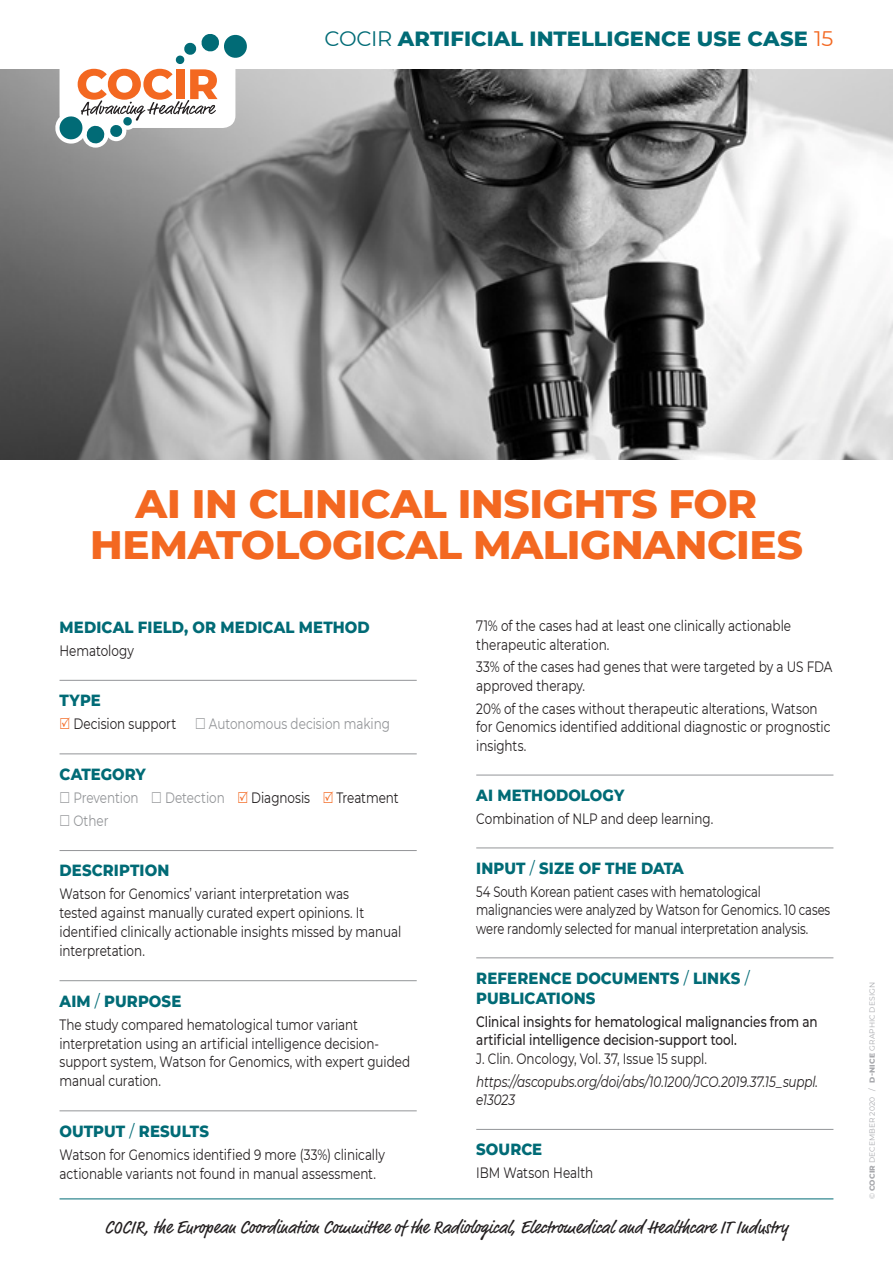
<style>
.page{position:relative;width:893px;height:1263px;background:#fff}
.page>*{position:absolute;margin:0;border:0;box-sizing:border-box;transform-origin:0 0}
.t1{font:800 40.5px/40.5px "Montserrat";letter-spacing:-.01em;color:#f36821;text-align:center}
.t2{font:800 21px "Montserrat";letter-spacing:.005em;color:#016b76}
.t3{font:18px "Market";color:#231f20}
.t4{font:800 16.5px/20.4px "Montserrat";letter-spacing:.01em;color:#016b76;scale:.9 1}
.t5{font:15px/18.9px "Montserrat";letter-spacing:-.005em;color:#231f20;scale:.8 1}
.t6{font:15px/18.5px "Montserrat";letter-spacing:-.005em;color:#231f20;scale:.77 1}
.t7{font:500 15px/18.6px "Montserrat";letter-spacing:-.005em;color:#231f20;scale:.8 1}
.t8{font:italic 15px/18.5px "Montserrat";letter-spacing:-.015em;color:#231f20;scale:.8 1}
.t9{font:15px "Montserrat";letter-spacing:-.005em;color:#939598;scale:.8 1}
.t10{font:7.5px "Montserrat";letter-spacing:.015em;color:#a8a9ad}
.s1{font-weight:400}
.s2{font-weight:400;color:#f36821}
.s3{font-weight:800}
</style>
<div class="page">
<img style="left:0;top:69px;width:893px;height:390px">
<svg style="left:55px;top:34px;width:196px;height:114px"></svg>
<hr style="left:60px;top:680px;width:357px;height:1px;background:#939598">
<hr style="left:60px;top:753px;width:357px;height:1px;background:#939598">
<hr style="left:60px;top:850px;width:357px;height:1px;background:#939598">
<hr style="left:60px;top:980px;width:357px;height:1px;background:#939598">
<hr style="left:60px;top:1110px;width:357px;height:1px;background:#939598">
<hr style="left:476px;top:775px;width:357px;height:1px;background:#939598">
<hr style="left:476px;top:848px;width:357px;height:1px;background:#939598">
<hr style="left:476px;top:957px;width:357px;height:1px;background:#939598">
<hr style="left:476px;top:1129px;width:357px;height:1px;background:#939598">
<hr style="left:60px;top:1198px;width:773px;height:1px;background:#016b76">
<h2 class="t2" style="left:324px;top:23px;width:510px"><span class="s1">COCIR</span> ARTIFICIAL INTELLIGENCE USE CASE <span class="s2">15</span></h2>
<h1 class="t1" style="left:90px;top:481px;width:714px">AI IN CLINICAL INSIGHTS FOR<br>HEMATOLOGICAL MALIGNANCIES</h1>
<p class="t4" style="left:60px;top:616px;width:346px">MEDICAL FIELD, OR MEDICAL METHOD</p>
<p class="t5" style="left:60px;top:640px;width:94px">Hematology</p>
<p class="t4" style="left:60px;top:689px;width:47px">TYPE</p>
<p class="t5" style="left:73px;top:714px;width:130px">Decision support</p>
<p class="t9" style="left:209px;top:714px;width:228px">Autonomous decision making</p>
<p class="t4" style="left:60px;top:763px;width:97px">CATEGORY</p>
<p class="t9" style="left:73px;top:787px;width:83px">Prevention</p>
<p class="t9" style="left:165px;top:787px;width:76px">Detection</p>
<p class="t5" style="left:251px;top:787px;width:75px">Diagnosis</p>
<p class="t5" style="left:337px;top:787px;width:79px">Treatment</p>
<p class="t9" style="left:73px;top:810px;width:45px">Other</p>
<p class="t4" style="left:60px;top:859px;width:123px">DESCRIPTION</p>
<p class="t5" style="left:60px;top:884px;width:429px">Watson for Genomics’ variant interpretation was<br>tested against manually curated expert opinions. It identified clinically actionable insights missed by manual interpretation.</p>
<p class="t4" style="left:60px;top:989px;width:137px">AIM <span class="s1">/</span> PURPOSE</p>
<p class="t5" style="left:60px;top:1014px;width:440px">The study compared hematological tumor variant interpretation using an artificial intelligence decision&shy;support system, Watson for Genomics, with expert guided manual curation.</p>
<p class="t4" style="left:60px;top:1120px;width:168px">OUTPUT <span class="s1">/</span> RESULTS</p>
<p class="t5" style="left:60px;top:1144px;width:408px">Watson for Genomics identified 9 more (33%) clinically actionable variants not found in manual assessment.</p>
<p class="t5" style="left:476px;top:616px;width:395px">71% of the cases had at least one clinically actionable therapeutic alteration.</p>
<p class="t5" style="left:476px;top:657px;width:447px">33% of the cases had genes that were targeted by a US FDA approved therapy.</p>
<p class="t5" style="left:476px;top:698px;width:444px">20% of the cases without therapeutic alterations, Watson for Genomics identified additional diagnostic or prognostic insights.</p>
<p class="t4" style="left:476px;top:784px;width:166px">AI METHODOLOGY</p>
<p class="t5" style="left:476px;top:808px;width:298px">Combination of NLP and deep learning.</p>
<p class="t4" style="left:476px;top:857px;width:232px">INPUT <span class="s1">/</span> SIZE OF THE DATA</p>
<p class="t6" style="left:476px;top:881px;width:461px">54 South Korean patient cases with hematological malignancies were analyzed by Watson for Genomics. 10 cases were randomly selected for manual interpretation analysis.</p>
<p class="t4" style="left:476px;top:967px;width:305px">REFERENCE DOCUMENTS <span class="s1">/</span> LINKS <span class="s1">/<br></span>PUBLICATIONS</p>
<p class="t7" style="left:476px;top:1011px;width:428px">Clinical insights for hematological malignancies from an artificial intelligence decision-support tool.</p>
<p class="t5" style="left:476px;top:1048px;width:290px">J. Clin. Oncology, Vol. 37, Issue 15 suppl.</p>
<p class="t8" style="left:476px;top:1071px;width:429px">https://ascopubs.org/doi/abs/10.1200/JCO.2019.37.15_suppl. e13023</p>
<p class="t4" style="left:476px;top:1138px;width:75px">SOURCE</p>
<p class="t5" style="left:476px;top:1163px;width:148px">IBM Watson Health</p>
<p class="t3" style="left:105px;top:1217px;width:685px">COCIR, the European Coordination Committee of the Radiological, Electromedical and Healthcare IT Industry</p>
<p class="t10" style="left:867px;top:1199px;width:219px;rotate:-90deg">© <span class="s3">COCIR</span> DECEMBER 2020 / <span class="s3">D-NICE</span> GRAPHIC DESIGN</p>
</div>
